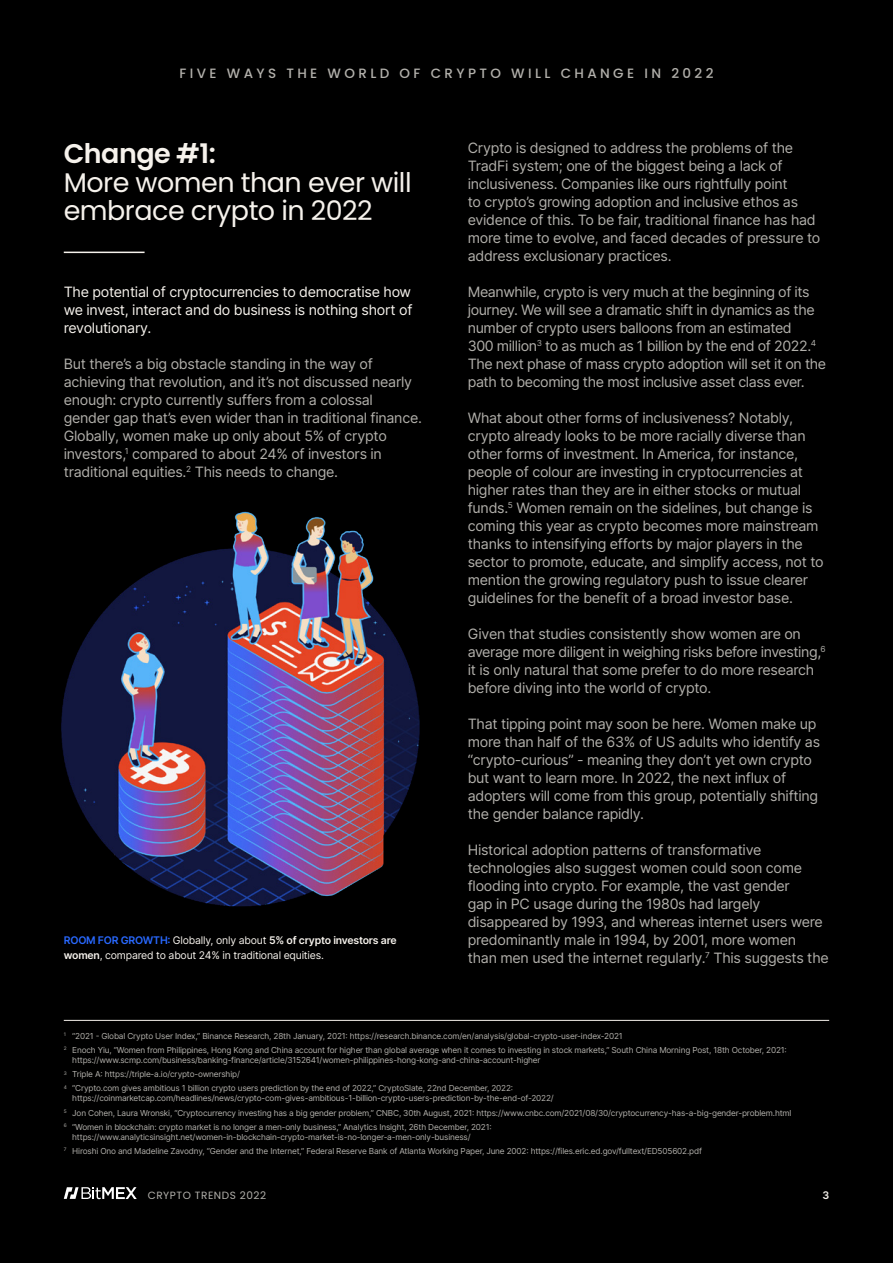
<style>
.page{position:relative;width:893px;height:1263px;background:#000}
.page>*{position:absolute;margin:0;border:0;box-sizing:border-box;transform-origin:0 0}
.t1{font:27px/28.5px "Poppins";letter-spacing:-.02em;color:#f6f2ec}
.t2{font:600 27px "Poppins";letter-spacing:-.02em;color:#f6f2ec}
.t3{font:14.25px/18px "Inter";letter-spacing:-.02em;color:#b2b0ab}
.t4{font:14.25px/18px "Inter";letter-spacing:-.02em;color:#f6f2ec;text-align:justify}
.t5{font:500 13.5px "Poppins";letter-spacing:.25em;color:#b2b0ab}
.t6{font:10.5px/15px "Inter";letter-spacing:-.02em;color:#f6f2ec}
.t7{font:10.5px "Poppins";letter-spacing:.05em;color:#b2b0ab}
.t8{font:600 10.5px "Inter";color:#f6f2ec}
.t9{font:8.25px/14.1px "Inter";letter-spacing:-.02em;color:#b2b0ab}
.s1{font-weight:600;color:#2969ff}
.s2{font-weight:600}
</style>
<div class="page">
<svg style="left:64px;top:1187px;width:73px;height:13px"></svg>
<hr style="left:64px;top:252px;width:81px;height:1px;background:#f6f2ec">
<hr style="left:64px;top:1020px;width:765px;height:1px;background:#f6f2ec">
<img style="left:61px;top:511px;width:359px;height:396px">
<p class="t5" style="left:179px;top:65px;width:536px">FIVE WAYS THE WORLD OF CRYPTO WILL CHANGE IN 2022</p>
<h1 class="t2" style="left:64px;top:138px;width:154px">Change #1:</h1>
<h1 class="t1" style="left:64px;top:168px;width:349px">More women than ever will embrace crypto in 2022</h1>
<p class="t4" style="left:64px;top:283px;width:350px">The potential of cryptocurrencies to democratise how we invest, interact and do business is nothing short of revolutionary.</p>
<p class="t3" style="left:64px;top:354px;width:360px">But there’s a big obstacle standing in the way of achieving that revolution, and it’s not discussed nearly enough: crypto currently suffers from a colossal gender gap that’s even wider than in traditional finance.<br>Globally, women make up only about 5% of crypto investors,<sup>1</sup> compared to about 24% of investors in traditional equities.<sup>2</sup> This needs to change.</p>
<p class="t6" style="left:64px;top:932px;width:334px"><span class="s1">ROOM FOR GROWTH:</span> Globally, only about <span class="s2">5% of crypto investors are women</span>, compared to about 24% in traditional equities.</p>
<p class="t3" style="left:468px;top:139px;width:354px">Crypto is designed to address the problems of the TradFi system; one of the biggest being a lack of inclusiveness. Companies like ours rightfully point<br>to crypto’s growing adoption and inclusive ethos as evidence of this. To be fair, traditional finance has had more time to evolve, and faced decades of pressure to address exclusionary practices.</p>
<p class="t3" style="left:468px;top:282px;width:360px">Meanwhile, crypto is very much at the beginning of its journey. We will see a dramatic shift in dynamics as the number of crypto users balloons from an estimated<br>300 million<sup>3</sup> to as much as 1 billion by the end of 2022.<sup>4<br></sup>The next phase of mass crypto adoption will set it on the path to becoming the most inclusive asset class ever.</p>
<p class="t3" style="left:468px;top:408px;width:357px">What about other forms of inclusiveness? Notably, crypto already looks to be more racially diverse than other forms of investment. In America, for instance, people of colour are investing in cryptocurrencies at higher rates than they are in either stocks or mutual funds.<sup>5</sup> Women remain on the sidelines, but change is coming this year as crypto becomes more mainstream thanks to intensifying efforts by major players in the sector to promote, educate, and simplify access, not to mention the growing regulatory push to issue clearer guidelines for the benefit of a broad investor base.</p>
<p class="t3" style="left:468px;top:624px;width:360px">Given that studies consistently show women are on average more diligent in weighing risks before investing,<sup>6 </sup>it is only natural that some prefer to do more research before diving into the world of crypto.</p>
<p class="t3" style="left:468px;top:714px;width:354px">That tipping point may soon be here. Women make up more than half of the 63% of US adults who identify as “crypto-curious” - meaning they don’t yet own crypto but want to learn more. In 2022, the next influx of adopters will come from this group, potentially shifting the gender balance rapidly.</p>
<p class="t3" style="left:468px;top:840px;width:362px">Historical adoption patterns of transformative technologies also suggest women could soon come flooding into crypto. For example, the vast gender<br>gap in PC usage during the 1980s had largely disappeared by 1993, and whereas internet users were predominantly male in 1994, by 2001, more women than men used the internet regularly.<sup>7</sup> This suggests the</p>
<p class="t9" style="left:64px;top:1029px;width:724px"><sup>1</sup> “2021 - Global Crypto User Index,” Binance Research, 28th January, 2021: https://research.binance.com/en/analysis/global-crypto-user-index-2021<br><sup>2</sup> Enoch Yiu, “Women from Philippines, Hong Kong and China account for higher than global average when it comes to investing in stock markets,” South China Morning Post, 18th October, 2021:</p>
<p class="t9" style="left:64px;top:1053px;width:478px;text-indent:9px">https://www.scmp.com/business/banking-finance/article/3152641/women-philippines-hong-kong-and-china-account-higher<br><sup>3</sup> Triple A: https://triple-a.io/crypto-ownership/<br><sup>4</sup> “Crypto.com gives ambitious 1 billion crypto users prediction by the end of 2022,” CryptoSlate, 22nd December, 2022:</p>
<p class="t9" style="left:64px;top:1091px;width:729px;text-indent:9px">https://coinmarketcap.com/headlines/news/crypto-com-gives-ambitious-1-billion-crypto-users-prediction-by-the-end-of-2022/<br><sup>5</sup> Jon Cohen, Laura Wronski, “Cryptocurrency investing has a big gender problem,” CNBC, 30th August, 2021: https://www.cnbc.com/2021/08/30/cryptocurrency-has-a-big-gender-problem.html<br><sup>6</sup> “Women in blockchain: crypto market is no longer a men-only business,” Analytics Insight, 26th December, 2021:</p>
<p class="t9" style="left:64px;top:1129px;width:640px;text-indent:8px">https://www.analyticsinsight.net/women-in-blockchain-crypto-market-is-no-longer-a-men-only-business/<br><sup>7</sup> Hiroshi Ono and Madeline Zavodny, “Gender and the Internet,” Federal Reserve Bank of Atlanta Working Paper, June 2002: https://files.eric.ed.gov/fulltext/ED505602.pdf</p>
<p class="t7" style="left:148px;top:1189px;width:120px">CRYPTO TRENDS 2022</p>
<p class="t8" style="left:822px;top:1187px;width:8px">3</p>
</div>
